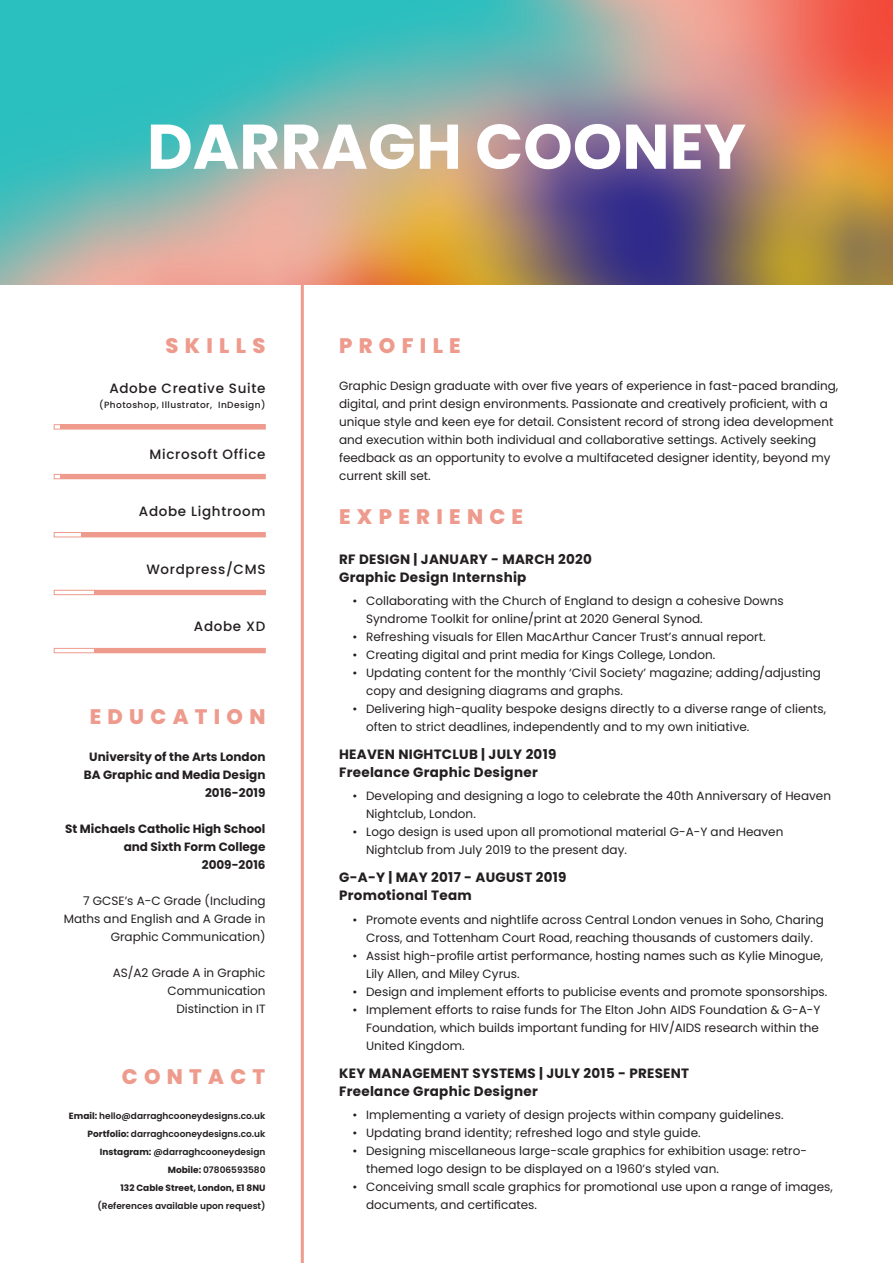
<style>
.page{position:relative;width:893px;height:1263px;background:#fff}
.page>*{position:absolute;margin:0;border:0;box-sizing:border-box;transform-origin:0 0}
.t1{font:700 63px "Poppins";color:#fff}
.Section_Heading{font:800 21px "Poppins";letter-spacing:.3em;color:#ee9b8d}
.Body_Text{font:700 13.5px/18px "Poppins";letter-spacing:.02em;color:#231f20}
.Body_Text-2{font:500 13.5px "Poppins";letter-spacing:.05em;color:#231f20}
.Paragraph_Style_1{font:12px/18px "Poppins";color:#231f20}
.Body_Text-3{font:12px/18px "Poppins";color:#231f20;text-align:right}
.Body_Text-4{font:700 12px/18px "Poppins";color:#231f20;text-align:right}
.Body_Text-5{font:600 9px "Poppins";color:#231f20}
.Body_Text-6{font:500 9px "Poppins";letter-spacing:.05em;color:#231f20}
.Body_Text-7{font:700 9px "Poppins";color:#231f20}
.s1{font-weight:700}
</style>
<div class="page">
<img style="left:0;top:0;width:893px;height:284px">
<hr style="left:301px;top:284px;width:3px;height:979px;background:#ee9b8d">
<svg style="left:54px;top:424px;width:6px;height:5px"></svg>
<div style="left:60px;top:424px;width:205px;height:5px;background:#ee9b8d"></div>
<svg style="left:54px;top:474px;width:6px;height:5px"></svg>
<div style="left:60px;top:474px;width:205px;height:5px;background:#ee9b8d"></div>
<svg style="left:54px;top:590px;width:40px;height:5px"></svg>
<div style="left:94px;top:590px;width:171px;height:5px;background:#ee9b8d"></div>
<svg style="left:54px;top:532px;width:27px;height:5px"></svg>
<div style="left:81px;top:532px;width:184px;height:5px;background:#ee9b8d"></div>
<svg style="left:54px;top:648px;width:40px;height:5px"></svg>
<div style="left:94px;top:648px;width:171px;height:5px;background:#ee9b8d"></div>
<p class="t1" style="left:147px;top:110px;width:601px">DARRAGH COONEY</p>
<p class="Section_Heading" style="left:166px;top:333px;width:101px">SKILLS</p>
<p class="Body_Text-2" style="left:109px;top:381px;width:158px">Adobe Creative Suite</p>
<p class="Body_Text-6" style="left:99px;top:400px;width:168px">(Photoshop, Illustrator, InDesign)</p>
<p class="Body_Text-2" style="left:150px;top:446px;width:117px">Microsoft Office</p>
<p class="Body_Text-2" style="left:139px;top:504px;width:128px">Adobe Lightroom</p>
<p class="Body_Text-2" style="left:146px;top:561px;width:121px">Wordpress/CMS</p>
<p class="Body_Text-2" style="left:194px;top:619px;width:73px">Adobe XD</p>
<p class="Section_Heading" style="left:90px;top:704px;width:177px">EDUCATION</p>
<p class="Body_Text-4" style="left:89px;top:747px;width:178px">University of the Arts London</p>
<p class="Body_Text-4" style="left:84px;top:765px;width:183px">BA Graphic and Media Design</p>
<p class="Body_Text-4" style="left:205px;top:783px;width:62px">2016-2019</p>
<p class="Body_Text-4" style="left:65px;top:820px;width:202px">St Michaels Catholic High School and Sixth Form College</p>
<p class="Body_Text-4" style="left:202px;top:856px;width:65px">2009-2016</p>
<p class="Body_Text-3" style="left:64px;top:892px;width:203px">7 GCSE’s A-C Grade (Including<br>Maths and English and A Grade in<br>Graphic Communication)</p>
<p class="Body_Text-3" style="left:113px;top:964px;width:154px">AS/A2 Grade A in Graphic<br>Communication</p>
<p class="Body_Text-3" style="left:176px;top:1000px;width:91px">Distinction in IT</p>
<p class="Section_Heading" style="left:122px;top:1064px;width:145px">CONTACT</p>
<p class="Body_Text-5" style="left:69px;top:1110px;width:198px"><span class="s1">Email:</span> hello@darraghcooneydesigns.co.uk</p>
<p class="Body_Text-5" style="left:88px;top:1128px;width:179px"><span class="s1">Portfolio:</span> darraghcooneydesigns.co.uk</p>
<p class="Body_Text-5" style="left:100px;top:1146px;width:167px"><span class="s1">Instagram:</span> @darraghcooneydesign</p>
<p class="Body_Text-5" style="left:168px;top:1164px;width:99px"><span class="s1">Mobile:</span> 07806593580</p>
<p class="Body_Text-7" style="left:121px;top:1182px;width:146px">132 Cable Street, London, E1 8NU</p>
<p class="Body_Text-5" style="left:98px;top:1200px;width:169px">(References available upon request)</p>
<p class="Section_Heading" style="left:339px;top:333px;width:123px">PROFILE</p>
<p class="Paragraph_Style_1" style="left:339px;top:377px;width:501px">Graphic Design graduate with over five years of experience in fast-paced branding, digital, and print design environments. Passionate and creatively proficient, with a unique style and keen eye for detail. Consistent record of strong idea development and execution within both individual and collaborative settings. Actively seeking feedback as an opportunity to evolve a multifaceted designer identity, beyond my current skill set.</p>
<p class="Section_Heading" style="left:339px;top:504px;width:185px">EXPERIENCE</p>
<p class="Body_Text" style="left:339px;top:550px;width:254px">RF DESIGN | JANUARY - MARCH 2020<br>Graphic Design Internship</p>
<p class="Paragraph_Style_1" style="left:366px;top:592px;width:419px;text-indent:-14px">• Collaborating with the Church of England to design a cohesive Downs<br>Syndrome Toolkit for online/print at 2020 General Synod.</p>
<p class="Paragraph_Style_1" style="left:353px;top:628px;width:414px">• Refreshing visuals for Ellen MacArthur Cancer Trust’s annual report.</p>
<p class="Paragraph_Style_1" style="left:353px;top:646px;width:364px">• Creating digital and print media for Kings College, London.</p>
<p class="Paragraph_Style_1" style="left:366px;top:664px;width:456px;text-indent:-14px">• Updating content for the monthly ‘Civil Society’ magazine; adding/adjusting copy and designing diagrams and graphs.</p>
<p class="Paragraph_Style_1" style="left:366px;top:700px;width:461px;text-indent:-14px">• Delivering high-quality bespoke designs directly to a diverse range of clients, often to strict deadlines, independently and to my own initiative.</p>
<p class="Body_Text" style="left:339px;top:745px;width:219px">HEAVEN NIGHTCLUB | JULY 2019<br>Freelance Graphic Designer</p>
<p class="Paragraph_Style_1" style="left:366px;top:787px;width:466px;text-indent:-14px">• Developing and designing a logo to celebrate the 40th Anniversary of Heaven<br>Nightclub, London.</p>
<p class="Paragraph_Style_1" style="left:366px;top:823px;width:419px;text-indent:-14px">• Logo design is used upon all promotional material G-A-Y and Heaven<br>Nightclub from July 2019 to the present day.</p>
<p class="Body_Text" style="left:339px;top:869px;width:229px">G-A-Y | MAY 2017 - AUGUST 2019<br>Promotional Team</p>
<p class="Paragraph_Style_1" style="left:353px;top:910px;width:473px;text-align:center">• Promote events and nightlife across Central London venues in Soho, Charing<br>Cross, and Tottenham Court Road, reaching thousands of customers daily.</p>
<p class="Paragraph_Style_1" style="left:366px;top:946px;width:458px;text-indent:-14px">• Assist high-profile artist performance, hosting names such as Kylie Minogue,<br>Lily Allen, and Miley Cyrus.</p>
<p class="Paragraph_Style_1" style="left:353px;top:982px;width:476px">• Design and implement efforts to publicise events and promote sponsorships.</p>
<p class="Paragraph_Style_1" style="left:366px;top:1000px;width:456px;text-align:justify;text-indent:-14px">• Implement efforts to raise funds for The Elton John AIDS Foundation &amp; G-A-Y Foundation, which builds important funding for HIV/AIDS research within the United Kingdom.</p>
<p class="Body_Text" style="left:339px;top:1064px;width:352px">KEY MANAGEMENT SYSTEMS | JULY 2015 - PRESENT<br>Freelance Graphic Designer</p>
<p class="Paragraph_Style_1" style="left:353px;top:1106px;width:432px">• Implementing a variety of design projects within company guidelines.</p>
<p class="Paragraph_Style_1" style="left:353px;top:1124px;width:349px">• Updating brand identity; refreshed logo and style guide.</p>
<p class="Paragraph_Style_1" style="left:366px;top:1142px;width:442px;text-indent:-14px">• Designing miscellaneous large-scale graphics for exhibition usage: retro&shy;themed logo design to be displayed on a 1960’s styled van.</p>
<p class="Paragraph_Style_1" style="left:366px;top:1178px;width:468px;text-indent:-14px">• Conceiving small scale graphics for promotional use upon a range of images, documents, and certificates.</p>
</div>
